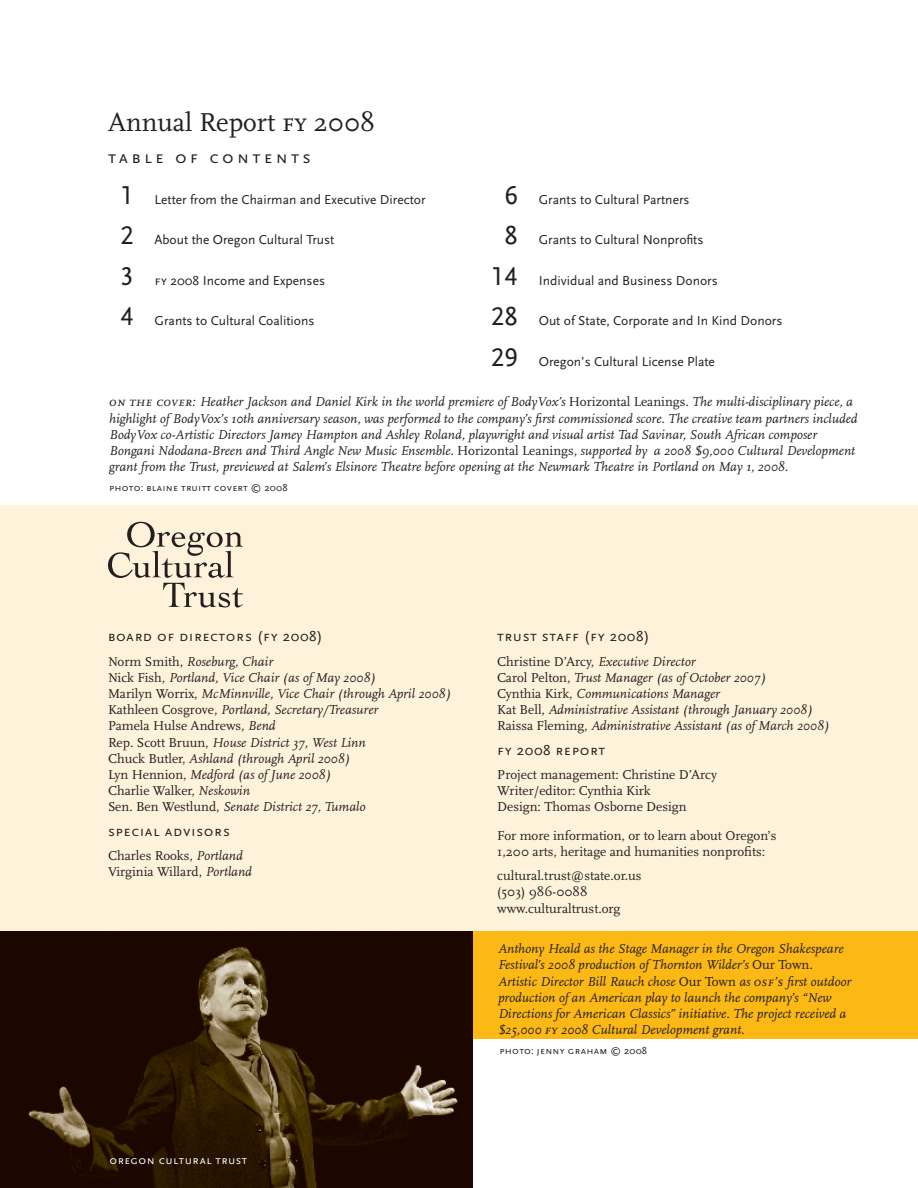
<style>
.page{position:relative;width:918px;height:1188px;background:#fff}
.page>*{position:absolute;margin:0;border:0;box-sizing:border-box;transform-origin:0 0}
.t1{font:27px "Scala";color:#231f20}
.t2{font:27px/40.5px "Scala Sans LF";color:#231f20;text-align:justify}
.t3{font:18px "Scala Sans Caps";letter-spacing:.185em;color:#231f20}
.t4{font:15px "Scala Sans Caps";letter-spacing:.04em;color:#231f20}
.t5{font:italic 13.5px/16.2px "Scala";color:#231f20}
.t6{font:13.5px/16.2px "Scala";color:#231f20}
.t7{font:13.5px "Scala Sans";color:#231f20}
.t8{font:12px "Scala Sans Caps";letter-spacing:.04em;color:#fff}
.t9{font:10.5px "Scala Sans Caps";letter-spacing:.02em;color:#231f20}
.s1{font-family:"Scala Caps"}
.s2{font-family:"Scala Sans LF";font-size:27px}
.s3{font-family:"Scala Sans Caps"}
.s4{font-style:normal}
.s5{font-style:italic}
</style>
<div class="page">
<div style="left:0;top:505px;width:918px;height:427px;background:#fef3da"></div>
<div style="left:0;top:932px;width:918px;height:108px;background:#fcb814"></div>
<svg style="left:108px;top:522px;width:135px;height:86px"></svg>
<img style="left:0;top:932px;width:472px;height:256px">
<h1 class="t1" style="left:108px;top:107px;width:269px">Annual Report <span class="s1">fy</span> 2008</h1>
<h2 class="t3" style="left:108px;top:148px;width:204px">table of contents</h2>
<h1 class="t2" style="left:120px;top:175px;width:15px">1<br>2<br>3<br>4</h1>
<h1 class="t2" style="left:505px;top:175px;width:15px">6<br>8</h1>
<p class="t7" style="left:154px;top:192px;width:273px">Letter from the Chairman and Executive Director</p>
<p class="t7" style="left:154px;top:233px;width:181px">About the Oregon Cultural Trust</p>
<p class="t7" style="left:539px;top:192px;width:152px">Grants to Cultural Partners</p>
<p class="t7" style="left:539px;top:233px;width:166px">Grants to Cultural Nonprofits</p>
<p class="t7" style="left:491px;top:273px;width:228px"><span class="s2">14</span> Individual and Business Donors</p>
<p class="t7" style="left:491px;top:314px;width:293px"><span class="s2">28</span> Out of State, Corporate and In Kind Donors</p>
<p class="t7" style="left:154px;top:273px;width:172px"><span class="s3">fy</span> 2008 Income and Expenses</p>
<p class="t7" style="left:154px;top:314px;width:162px">Grants to Cultural Coalitions</p>
<h1 class="t2" style="left:491px;top:337px;width:28px">29</h1>
<p class="t7" style="left:539px;top:354px;width:178px">Oregon’s Cultural License Plate</p>
<p class="t5" style="left:109px;top:394px;width:750px"><span class="s1">on the cover:</span> Heather Jackson and Daniel Kirk in the world premiere of BodyVox’s <span class="s4">Horizontal Leanings</span>. The multi-disciplinary piece, a highlight of BodyVox’s 10th anniversary season, was performed to the company’s first commissioned score. The creative team partners included BodyVox co-Artistic Directors Jamey Hampton and Ashley Roland, playwright and visual artist Tad Savinar, South African composer Bongani Ndodana-Breen and Third Angle New Music Ensemble. <span class="s4">Horizontal Leanings</span>, supported by a 2008 $9,000 Cultural Development grant from the Trust, previewed at Salem’s Elsinore Theatre before opening at the Newmark Theatre in Portland on May 1, 2008.</p>
<p class="t9" style="left:109px;top:481px;width:180px">photo: blaine truitt covert © 2008</p>
<p class="t4" style="left:108px;top:628px;width:216px">board of directors (fy 2008)</p>
<p class="t5" style="left:108px;top:653px;width:344px"><span class="s4">Norm Smith,</span> Roseburg, Chair<br><span class="s4">Nick Fish,</span> Portland, Vice Chair (as of May 2008)<br><span class="s4">Marilyn Worrix,</span> McMinnville, Vice Chair (through April 2008)<br><span class="s4">Kathleen Cosgrove,</span> Portland, Secretary/Treasurer<br><span class="s4">Pamela Hulse Andrews,</span> Bend<br><span class="s4">Rep. Scott Bruun,</span> House District 37, West Linn<br><span class="s4">Chuck Butler,</span> Ashland (through April 2008)<br><span class="s4">Lyn Hennion,</span> Medford (as of June 2008)<br><span class="s4">Charlie Walker,</span> Neskowin<br><span class="s4">Sen. Ben Westlund,</span> Senate District 27, Tumalo</p>
<p class="t4" style="left:108px;top:823px;width:124px">special advisors</p>
<p class="t6" style="left:108px;top:848px;width:145px">Charles Rooks, <span class="s5">Portland<br></span>Virginia Willard, <span class="s5">Portland</span></p>
<p class="t8" style="left:110px;top:1153px;width:139px">oregon cultural trust</p>
<p class="t4" style="left:497px;top:628px;width:154px">trust staff (fy 2008)</p>
<p class="t5" style="left:497px;top:653px;width:334px"><span class="s4">Christine D’Arcy,</span> Executive Director<br><span class="s4">Carol Pelton,</span> Trust Manager (as of October 2007)<br><span class="s4">Cynthia Kirk,</span> Communications Manager<br><span class="s4">Kat Bell,</span> Administrative Assistant (through January 2008)<br><span class="s4">Raissa Fleming,</span> Administrative Assistant (as of March 2008)</p>
<p class="t4" style="left:497px;top:742px;width:109px">fy 2008 report</p>
<p class="t6" style="left:497px;top:767px;width:221px">Project management: Christine D’Arcy<br>Writer/editor: Cynthia Kirk<br>Design: Thomas Osborne Design</p>
<p class="t6" style="left:497px;top:827px;width:281px">For more information, or to learn about Oregon’s<br>1,200 arts, heritage and humanities nonprofits:</p>
<p class="t6" style="left:497px;top:868px;width:146px">cultural.trust@state.or.us (503) 986-0088 www.culturaltrust.org</p>
<p class="t5" style="left:498px;top:941px;width:355px">Anthony Heald as the Stage Manager in the Oregon Shakespeare Festival’s 2008 production of Thornton Wilder’s <span class="s4">Our Town</span>.<br>Artistic Director Bill Rauch chose <span class="s4">Our Town</span> as <span class="s1">osf’s</span> first outdoor production of an American play to launch the company’s “New Directions for American Classics” initiative. The project received a $25,000 <span class="s1">fy</span> 2008 Cultural Development grant.</p>
<p class="t9" style="left:500px;top:1045px;width:149px">photo: jenny graham © 2008</p>
</div>
